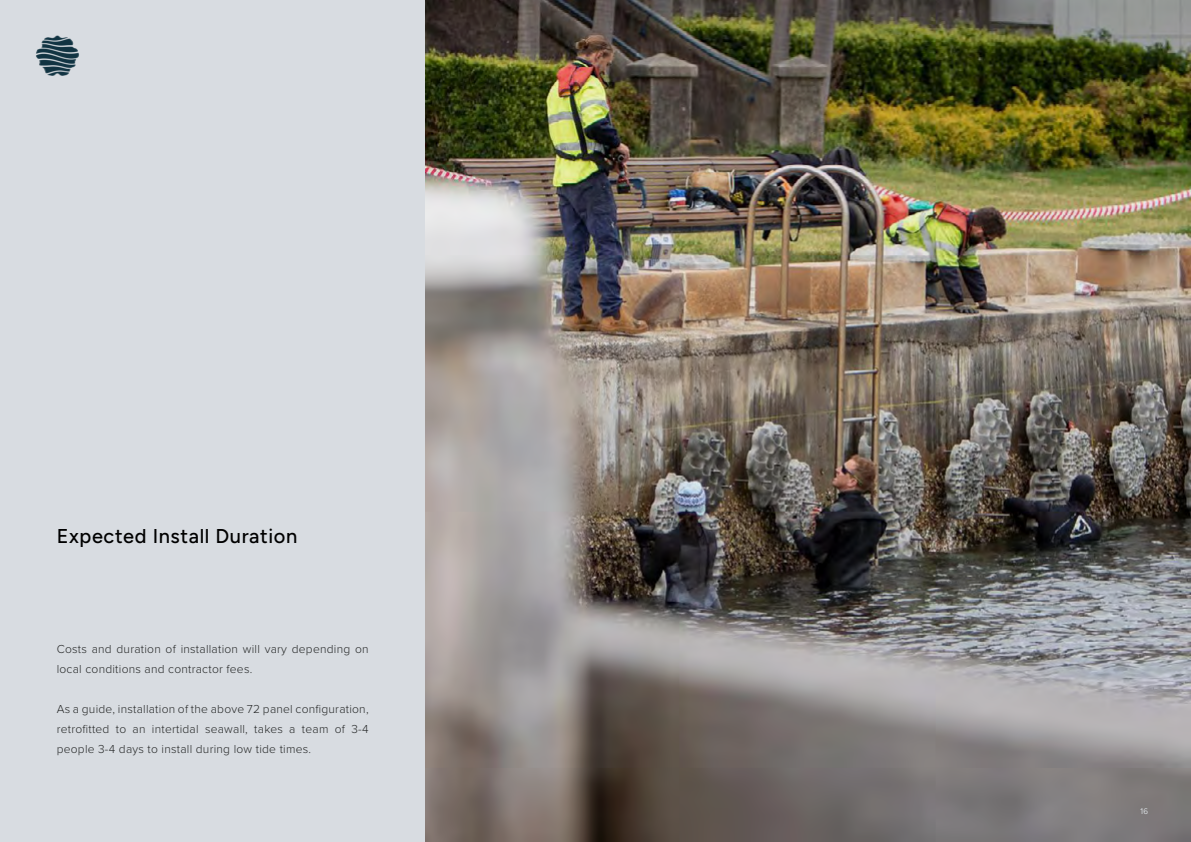
<style>
.page{position:relative;width:1191px;height:842px;background:#fff}
.page>*{position:absolute;margin:0;border:0;box-sizing:border-box;transform-origin:0 0}
.t1{font:500 20px "Figtree";letter-spacing:.03em;color:#000}
.t2{font:300 12px/20px "Proxima Nova";letter-spacing:.02em;color:#262828}
.t3{font:8px "Figtree";color:#d8dce1}
</style>
<div class="page">
<div style="left:0;top:0;width:425px;height:842px;background:#d8dce1"></div>
<img style="left:425px;top:0;width:766px;height:842px">
<img style="left:36px;top:35px;width:43px;height:41px">
<h1 class="t1" style="left:57px;top:525px;width:242px">Expected Install Duration</h1>
<p class="t2" style="left:57px;top:638px;width:313px">Costs and duration of installation will vary depending on local conditions and contractor fees.</p>
<p class="t2" style="left:57px;top:698px;width:313px;text-align:justify">As a guide, installation of the above 72 panel configuration, retrofitted to an intertidal seawall, takes a team of 3-4 people 3-4 days to install during low tide times.</p>
<p class="t3" style="left:1140px;top:806px;width:9px">16</p>
</div>
